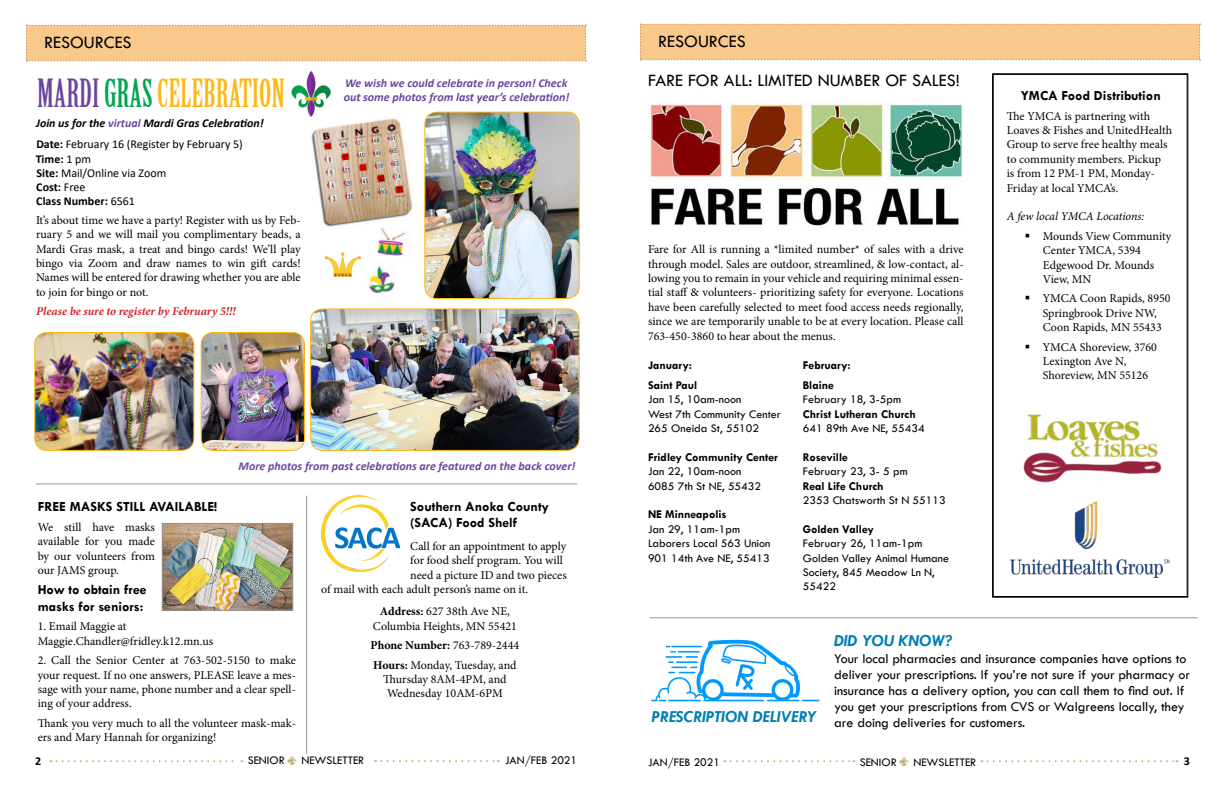
<style>
.page{position:relative;width:1224px;height:792px;background:#fff}
.page>*{position:absolute;margin:0;border:0;box-sizing:border-box;transform-origin:0 0}
.t1{font:38px "Birch Std";color:#fdb815}
.t2{font:18px "Tw Cen";color:#000}
.t3{font:italic 700 17px "Tw Cen";color:#007fb2}
.t4{font:14px/16px "Tw Cen";color:#000}
.t5{font:700 14px/16.8px "Tw Cen";color:#000}
.t6{font:12px/14.4px "Minion Pro";color:#000}
.t7{font:12px/14.4px "Tw Cen";color:#000}
.t8{font:italic 700 12px/14px "Calibri";color:#6a469e}
.t9{font:700 12px/19.4px "Tw Cen";color:#000}
.t10{font:italic 700 12px/22px "Calibri";color:#000}
.t11{font:12px/14px "Calibri";color:#000}
.t12{font:italic 700 12px "Minion Pro";color:#d2232a}
.t13{font:italic 12px "Minion Pro";letter-spacing:-.005em;color:#000}
.t14{font:700 12px "Calibri";color:#000}
.s1{color:#6a469e}
.s2{color:#00a551}
.s3{font-style:normal}
.s4{font-weight:400;font-style:normal}
.s5{font-weight:700}
</style>
<div class="page">
<svg style="left:50px;top:760px;width:192px;height:2px"></svg>
<svg style="left:288px;top:756px;width:9px;height:9px"></svg>
<svg style="left:375px;top:760px;width:124px;height:2px"></svg>
<svg style="left:981px;top:760px;width:196px;height:2px"></svg>
<svg style="left:731px;top:760px;width:123px;height:2px"></svg>
<svg style="left:900px;top:758px;width:9px;height:8px"></svg>
<svg style="left:992px;top:73px;width:196px;height:525px"></svg>
<div style="left:26px;top:25px;width:561px;height:36px;background:#f9c98b"></div>
<div style="left:44px;top:35px;width:289px;height:19px;background:#f9c98b"></div>
<div style="left:640px;top:24px;width:561px;height:36px;background:#f9c98b"></div>
<div style="left:658px;top:34px;width:290px;height:19px;background:#f9c98b"></div>
<hr style="left:36px;top:483px;width:541px;height:1px;background:#939598">
<img style="left:651px;top:639px;width:169px;height:63px">
<hr style="left:649px;top:617px;width:549px;height:1px;background:#939598">
<img style="left:650px;top:103px;width:314px;height:123px">
<hr style="left:306px;top:496px;width:1px;height:258px;background:#939598">
<img style="left:325px;top:252px;width:37px;height:25px">
<img style="left:291px;top:71px;width:40px;height:44px">
<img style="left:425px;top:112px;width:153px;height:185px">
<div style="left:424px;top:112px;width:156px;height:187px;border:1px solid #fdb815;border-radius:12px"></div>
<img style="left:312px;top:310px;width:266px;height:140px">
<div style="left:310px;top:308px;width:270px;height:143px;border:1px solid #fdb815;border-radius:12px"></div>
<img style="left:309px;top:115px;width:104px;height:112px">
<img style="left:369px;top:266px;width:26px;height:28px">
<img style="left:377px;top:224px;width:36px;height:32px">
<img style="left:201px;top:332px;width:103px;height:118px">
<div style="left:201px;top:332px;width:104px;height:119px;border:1px solid #fdb815;border-radius:12px"></div>
<img style="left:36px;top:332px;width:158px;height:118px">
<div style="left:34px;top:332px;width:160px;height:119px;border:1px solid #fdb815;border-radius:12px"></div>
<img style="left:164px;top:525px;width:127px;height:83px">
<div style="left:162px;top:523px;width:131px;height:87px;border:1px solid #939598"></div>
<img style="left:321px;top:496px;width:80px;height:76px">
<img style="left:1010px;top:502px;width:160px;height:76px">
<img style="left:1020px;top:406px;width:142px;height:79px">
<svg style="left:1026px;top:296px;width:3px;height:4px"></svg>
<h2 class="t2" style="left:44px;top:31px;width:89px">RESOURCES</h2>
<h2 class="t2" style="left:658px;top:30px;width:89px">RESOURCES</h2>
<h1 class="t1" style="left:37px;top:71px;width:249px"><span class="s1">MARDI</span> <span class="s2">GRAS</span>CELEBRATION</h1>
<p class="t10" style="left:36px;top:111px;width:229px">Join us for the <span class="s1">virtual</span> Mardi Gras Celebration!<br><span class="s3">Date:</span> <span class="s4">February 16 (Register by February 5)</span></p>
<p class="t11" style="left:36px;top:152px;width:132px"><span class="s5">Time:</span> 1 pm<br><span class="s5">Site:</span> Mail/Online via Zoom<br><span class="s5">Cost:</span> Free<br><span class="s5">Class Number:</span> 6561</p>
<p class="t6" style="left:36px;top:213px;width:266px;text-align:justify">It’s about time we have a party! Register with us by Feb&shy;ruary 5 and we will mail you complimentary beads, a Mardi Gras mask, a treat and bingo cards! We’ll play bingo via Zoom and draw names to win gift cards!<br>Names will be entered for drawing whether you are able to join for bingo or not.</p>
<p class="t12" style="left:36px;top:303px;width:201px">Please be sure to register by February 5!!!</p>
<p class="t8" style="left:344px;top:76px;width:227px">We wish we could celebrate in person! Check out some photos from last year’s celebration!</p>
<p class="t8" style="left:239px;top:458px;width:338px">More photos from past celebrations are featured on the back cover!</p>
<p class="t5" style="left:38px;top:497px;width:181px">FREE MASKS STILL AVAILABLE!</p>
<p class="t6" style="left:38px;top:520px;width:119px;text-align:justify">We still have masks available for you made by our volunteers from our JAMS group.</p>
<p class="t5" style="left:38px;top:581px;width:110px">How to obtain free masks for seniors:</p>
<p class="t6" style="left:38px;top:619px;width:177px">1. Email Maggie at<br>Maggie.Chandler@fridley.k12.mn.us</p>
<p class="t6" style="left:38px;top:653px;width:260px;text-align:justify">2. Call the Senior Center at 763-502-5150 to make your request. If no one answers, PLEASE leave a mes&shy;sage with your name, phone number and a clear spell&shy;ing of your address.</p>
<p class="t6" style="left:38px;top:716px;width:260px">Thank you very much to all the volunteer mask-mak&shy;ers and Mary Hannah for organizing!</p>
<p class="t5" style="left:410px;top:497px;width:140px">Southern Anoka County (SACA) Food Shelf</p>
<p class="t6" style="left:410px;top:539px;width:158px">Call for an appointment to apply</p>
<p class="t6" style="left:410px;top:553px;width:154px">for food shelf program. You will</p>
<p class="t6" style="left:410px;top:568px;width:158px">need a picture ID and two pieces</p>
<p class="t6" style="left:321px;top:582px;width:208px">of mail with each adult person’s name on it.</p>
<p class="t6" style="left:373px;top:604px;width:146px;text-align:center"><span class="s5">Address:</span> 627 38th Ave NE,<br>Columbia Heights, MN 55421</p>
<p class="t6" style="left:371px;top:636px;width:150px;line-height:19.4px"><span class="s5">Phone Number:</span> 763-789-2444<br><span class="s5">Hours:</span> Monday, Tuesday, and</p>
<p class="t6" style="left:383px;top:672px;width:125px;text-align:center">Thursday 8AM-4PM, and<br>Wednesday 10AM-6PM</p>
<h2 class="t2" style="left:648px;top:70px;width:51px">Fare for</h2>
<h2 class="t2" style="left:724px;top:70px;width:237px">all: limited number of sales!</h2>
<p class="t6" style="left:648px;top:242px;width:317px;text-align:justify">Fare for All is running a *limited number* of sales with a drive through model. Sales are outdoor, streamlined, &amp; low-contact, al&shy;lowing you to remain in your vehicle and requiring minimal essen&shy;tial staff &amp; volunteers- prioritizing safety for everyone. Locations have been carefully selected to meet food access needs regionally, since we are temporarily unable to be at every location. Please call 763-450-3860 to hear about the menus.</p>
<p class="t9" style="left:648px;top:356px;width:51px">January:<br>Saint Paul</p>
<p class="t7" style="left:648px;top:392px;width:134px">Jan 15, 10am-noon<br>West 7th Community Center<br>265 Oneida St, 55102</p>
<p class="t9" style="left:648px;top:447px;width:131px">Fridley Community Center</p>
<p class="t7" style="left:648px;top:464px;width:115px">Jan 22, 10am-noon<br>6085 7th St NE, 55432</p>
<p class="t9" style="left:648px;top:505px;width:80px">NE Minneapolis</p>
<p class="t7" style="left:648px;top:522px;width:124px">Jan 29, 11am-1pm<br>Laborers Local 563 Union<br>901 14th Ave NE, 55413</p>
<p class="t9" style="left:803px;top:356px;width:49px">February:<br>Blaine</p>
<p class="t7" style="left:803px;top:392px;width:100px">February 18, 3-5pm</p>
<p class="t9" style="left:803px;top:404px;width:114px">Christ Lutheran Church</p>
<p class="t7" style="left:803px;top:421px;width:123px">641 89th Ave NE, 55434</p>
<p class="t9" style="left:803px;top:447px;width:46px">Roseville</p>
<p class="t7" style="left:803px;top:464px;width:106px">February 23, 3- 5 pm</p>
<p class="t9" style="left:803px;top:476px;width:82px">Real Life Church</p>
<p class="t7" style="left:803px;top:493px;width:144px">2353 Chatsworth St N 55113</p>
<p class="t9" style="left:803px;top:519px;width:73px">Golden Valley</p>
<p class="t7" style="left:803px;top:536px;width:148px">February 26, 11am-1pm<br>Golden Valley Animal Humane<br>Society, 845 Meadow Ln N,<br>55422</p>
<h3 class="t3" style="left:834px;top:630px;width:120px">DID YOU KNOW?</h3>
<p class="t5" style="left:1021px;top:87px;width:141px">YMCA Food Distribution</p>
<p class="t6" style="left:1007px;top:109px;width:167px">The YMCA is partnering with<br>Loaves &amp; Fishes and UnitedHealth<br>Group to serve free healthy meals to community members. Pickup<br>is from 12 PM-1 PM, Monday-<br>Friday at local YMCA’s.</p>
<p class="t13" style="left:1007px;top:208px;width:139px">A few local YMCA Locations:</p>
<p class="t6" style="left:1043px;top:229px;width:130px">Mounds View Community<br>Center YMCA, 5394<br>Edgewood Dr. Mounds<br>View, MN</p>
<p class="t6" style="left:1043px;top:292px;width:129px">YMCA Coon Rapids, 8950<br>Springbrook Drive NW,<br>Coon Rapids, MN 55433</p>
<p class="t6" style="left:1043px;top:340px;width:116px">YMCA Shoreview, 3760<br>Lexington Ave N,<br>Shoreview, MN 55126</p>
<h3 class="t3" style="left:652px;top:706px;width:166px">PRESCRIPTION DELIVERY</h3>
<p class="t4" style="left:834px;top:651px;width:358px">Your local pharmacies and insurance companies have options to deliver your prescriptions. If you’re not sure if your pharmacy or insurance has a delivery option, you can call them to find out. If you get your prescriptions from CVS or Walgreens locally, they are doing deliveries for customers.</p>
<p class="t14" style="left:35px;top:753px;width:8px">2</p>
<p class="t7" style="left:248px;top:753px;width:39px">SENIOR</p>
<p class="t7" style="left:301px;top:753px;width:64px">NEWSLETTER</p>
<p class="t7" style="left:505px;top:753px;width:74px">JAN/FEB 2021</p>
<p class="t7" style="left:648px;top:755px;width:74px">JAN/FEB 2021</p>
<p class="t7" style="left:860px;top:755px;width:39px">SENIOR</p>
<p class="t7" style="left:913px;top:755px;width:64px">NEWSLETTER</p>
<p class="t14" style="left:1184px;top:753px;width:8px">3</p>
</div>
